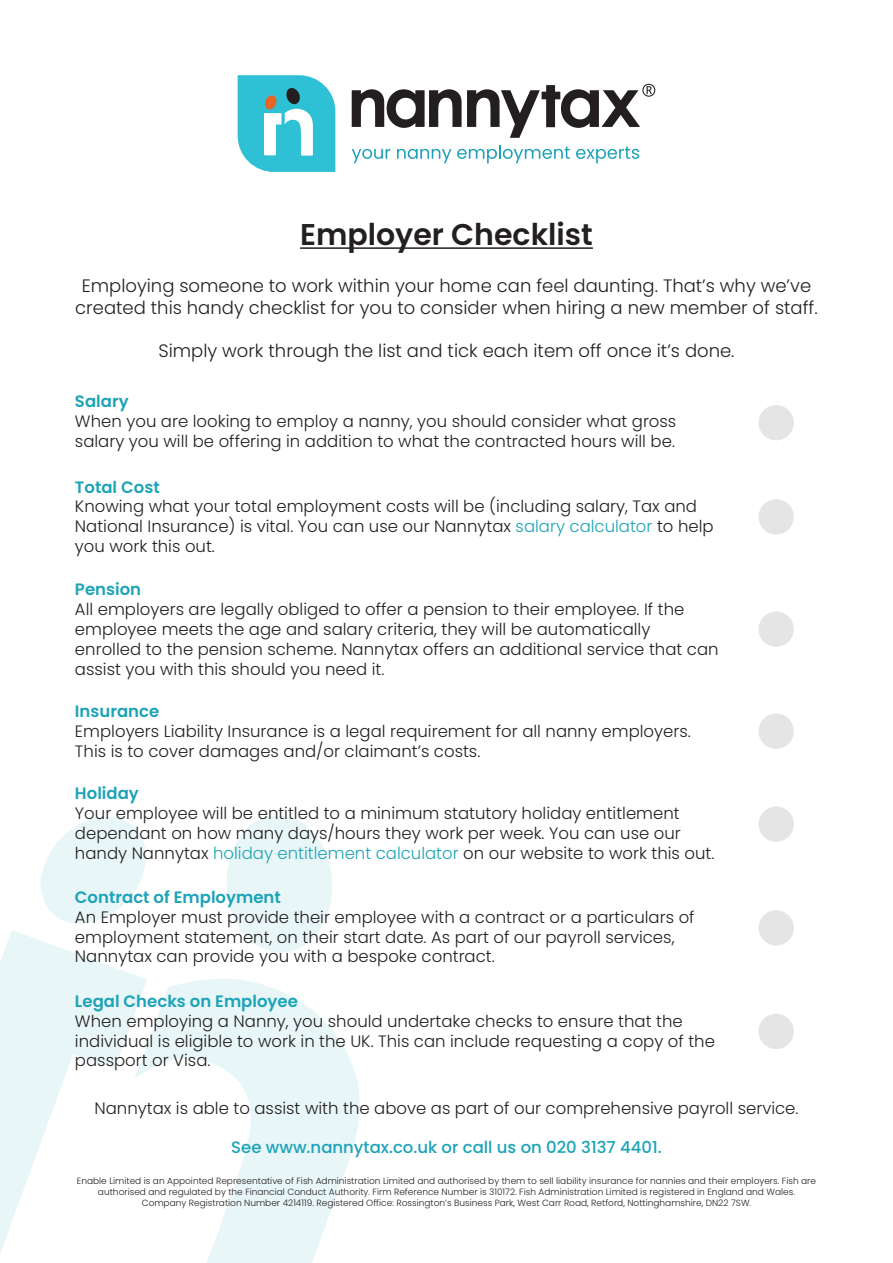
<style>
.page{position:relative;width:893px;height:1263px;background:#fff}
.page>*{position:absolute;margin:0;border:0;box-sizing:border-box;transform-origin:0 0}
.t1{font:600 30px "Poppins";color:#231f20}
.t2{font:300 18px/21.6px "Poppins";color:#231f20;text-align:center}
.t3{font:300 16.5px/19.8px "Poppins";color:#231f20}
.t4{font:600 16.5px "Poppins";color:#1ca3b8}
.t5{font:500 16.5px "Poppins";color:#1ca3b8}
.t6{font:600 16.5px "Poppins";color:#1da4b7}
.t7{font:300 9px/10.8px "Poppins";color:#231f20;text-align:center}
.s1{color:#1da4b7}
</style>
<div class="page">
<hr style="left:300px;top:247px;width:293px;height:2px;background:#231f20">
<svg style="left:227px;top:816px;width:105px;height:136px"></svg>
<svg style="left:41px;top:817px;width:105px;height:107px"></svg>
<svg style="left:147px;top:979px;width:213px;height:284px;fill:#e8f6f7"></svg>
<svg style="left:0;top:930px;width:147px;height:323px"></svg>
<svg style="left:238px;top:75px;width:97px;height:97px"></svg>
<svg style="left:352px;top:84px;width:303px;height:54px"></svg>
<svg style="left:352px;top:149px;width:38px;height:14px"></svg>
<svg style="left:397px;top:149px;width:54px;height:14px"></svg>
<svg style="left:457px;top:146px;width:113px;height:17px"></svg>
<svg style="left:576px;top:147px;width:63px;height:16px"></svg>
<div style="left:758px;top:405px;width:36px;height:35px;background:#e4e5e4;border-radius:50%"></div>
<div style="left:758px;top:499px;width:36px;height:35px;background:#e4e5e4;border-radius:50%"></div>
<div style="left:758px;top:611px;width:36px;height:36px;background:#e4e5e4;border-radius:50%"></div>
<div style="left:758px;top:713px;width:36px;height:36px;background:#e4e5e4;border-radius:50%"></div>
<div style="left:758px;top:806px;width:36px;height:36px;background:#e4e5e4;border-radius:50%"></div>
<div style="left:758px;top:910px;width:36px;height:35px;background:#e4e5e4;border-radius:50%"></div>
<div style="left:758px;top:1014px;width:36px;height:35px;background:#e4e5e4;border-radius:50%"></div>
<h1 class="t1" style="left:300px;top:217px;width:294px">Employer Checklist</h1>
<p class="t2" style="left:75px;top:275px;width:744px">Employing someone to work within your home can feel daunting. That’s why we’ve created this handy checklist for you to consider when hiring a new member of staff.</p>
<p class="t2" style="left:158px;top:340px;width:578px">Simply work through the list and tick each item off once it’s done.</p>
<p class="t4" style="left:75px;top:392px;width:55px">Salary</p>
<p class="t3" style="left:75px;top:411px;width:603px">When you are looking to employ a nanny, you should consider what gross salary you will be offering in addition to what the contracted hours will be.</p>
<p class="t4" style="left:75px;top:477px;width:86px">Total Cost</p>
<p class="t3" style="left:75px;top:497px;width:640px">Knowing what your total employment costs will be (including salary, Tax and<br>National Insurance) is vital. You can use our Nannytax <span class="s1">salary calculator</span> to help you work this out.</p>
<p class="t6" style="left:75px;top:580px;width:68px">Pension</p>
<p class="t3" style="left:75px;top:599px;width:645px">All employers are legally obliged to offer a pension to their employee. If the employee meets the age and salary criteria, they will be automatically enrolled to the pension scheme. Nannytax offers an additional service that can assist you with this should you need it.</p>
<p class="t4" style="left:75px;top:702px;width:86px">Insurance</p>
<p class="t3" style="left:75px;top:721px;width:617px">Employers Liability Insurance is a legal requirement for all nanny employers.<br>This is to cover damages and/or claimant’s costs.</p>
<p class="t4" style="left:75px;top:784px;width:65px">Holiday</p>
<p class="t3" style="left:75px;top:804px;width:641px">Your employee will be entitled to a minimum statutory holiday entitlement dependant on how many days/hours they work per week. You can use our handy Nannytax <span class="s1">holiday entitlement calculator</span> on our website to work this out.</p>
<p class="t4" style="left:75px;top:888px;width:207px">Contract of Employment</p>
<p class="t3" style="left:75px;top:907px;width:621px">An Employer must provide their employee with a contract or a particulars of employment statement, on their start date. As part of our payroll services,<br>Nannytax can provide you with a bespoke contract.</p>
<p class="t4" style="left:75px;top:992px;width:224px">Legal Checks on Employee</p>
<p class="t3" style="left:75px;top:1011px;width:641px">When employing a Nanny, you should undertake checks to ensure that the individual is eligible to work in the UK. This can include requesting a copy of the passport or Visa.</p>
<p class="t3" style="left:94px;top:1098px;width:705px">Nannytax is able to assist with the above as part of our comprehensive payroll service.</p>
<p class="t5" style="left:231px;top:1138px;width:432px">See www.nannytax.co.uk or call us on 020 3137 4401.</p>
<p class="t7" style="left:77px;top:1176px;width:741px">Enable Limited is an Appointed Representative of Fish Administration Limited and authorised by them to sell liability insurance for nannies and their employers. Fish are authorised and regulated by the Financial Conduct Authority. Firm Reference Number is 310172. Fish Administration Limited is registered in England and Wales.<br>Company Registration Number 4214119. Registered Office: Rossington’s Business Park, West Carr Road, Retford, Nottinghamshire, DN22 7SW.</p>
</div>
